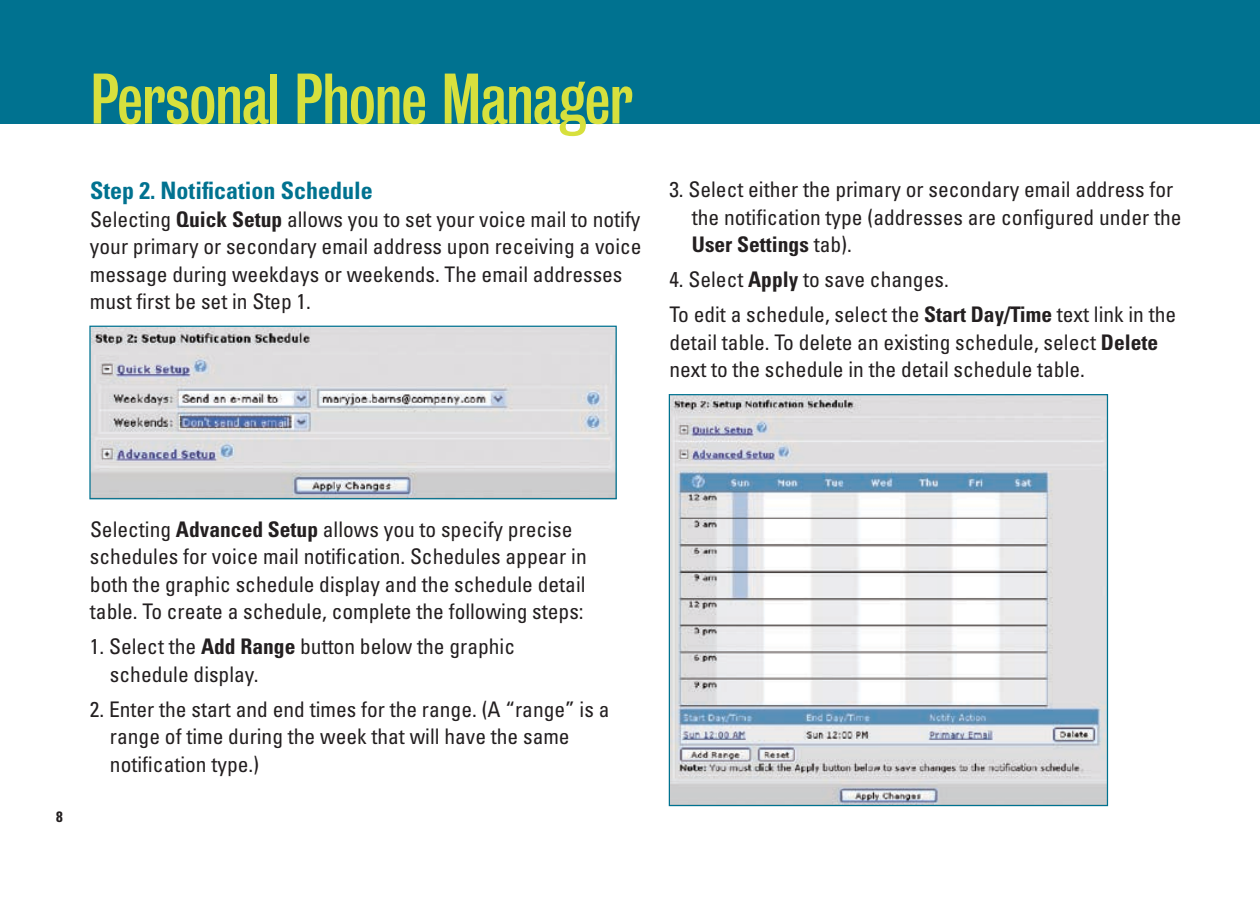
<style>
.page{position:relative;width:1260px;height:900px;background:#fff}
.page>*{position:absolute;margin:0;border:0;box-sizing:border-box;transform-origin:0 0}
.t1{font:65px "Bureau Grotesque Three Three";color:#d7e03d}
.t2{font:700 condensed 24px "Univers";color:#007290}
.t3{font:condensed 21.5px/27.5px "Univers";color:#231f20}
.t4{font:700 condensed 15px "Univers";color:#231f20}
.s1{font-weight:700}
</style>
<div class="page">
<div style="left:0;top:0;width:1260px;height:124px;background:#007290"></div>
<img style="left:91px;top:328px;width:524px;height:169px">
<div style="left:89px;top:326px;width:528px;height:173px;border:1px solid #007290"></div>
<img style="left:671px;top:396px;width:435px;height:408px">
<h1 class="t1" style="left:90px;top:63px;width:545px">Personal Phone Manager</h1>
<p class="t2" style="left:90px;top:176px;width:284px">Step 2. Notification Schedule</p>
<p class="t3" style="left:90px;top:205px;width:553px">Selecting <span class="s1">Quick Setup</span> allows you to set your voice mail to notify your primary or secondary email address upon receiving a voice message during weekdays or weekends. The email addresses must first be set in Step 1.</p>
<p class="t3" style="left:692px;top:175px;width:491px;text-indent:-22px">3. Select either the primary or secondary email address for the notification type (addresses are configured under the<br><span class="s1">User Settings</span> tab).</p>
<p class="t3" style="left:669px;top:262px;width:508px;line-height:35px">4. Select <span class="s1">Apply</span> to save changes.<br>To edit a schedule, select the <span class="s1">Start Day/Time</span> text link in the</p>
<p class="t3" style="left:669px;top:328px;width:490px">detail table. To delete an existing schedule, select <span class="s1">Delete </span>next to the schedule in the detail schedule table.</p>
<p class="t4" style="left:56px;top:807px;width:8px">8</p>
<p class="t3" style="left:90px;top:515px;width:498px">Selecting <span class="s1">Advanced Setup</span> allows you to specify precise schedules for voice mail notification. Schedules appear in both the graphic schedule display and the schedule detail table. To create a schedule, complete the following steps:</p>
<p class="t3" style="left:110px;top:632px;width:407px;text-indent:-20px">1. Select the <span class="s1">Add Range</span> button below the graphic schedule display.</p>
<p class="t3" style="left:110px;top:695px;width:501px;text-indent:-20px">2. Enter the start and end times for the range. (A “range” is a range of time during the week that will have the same notification type.)</p>
</div>
